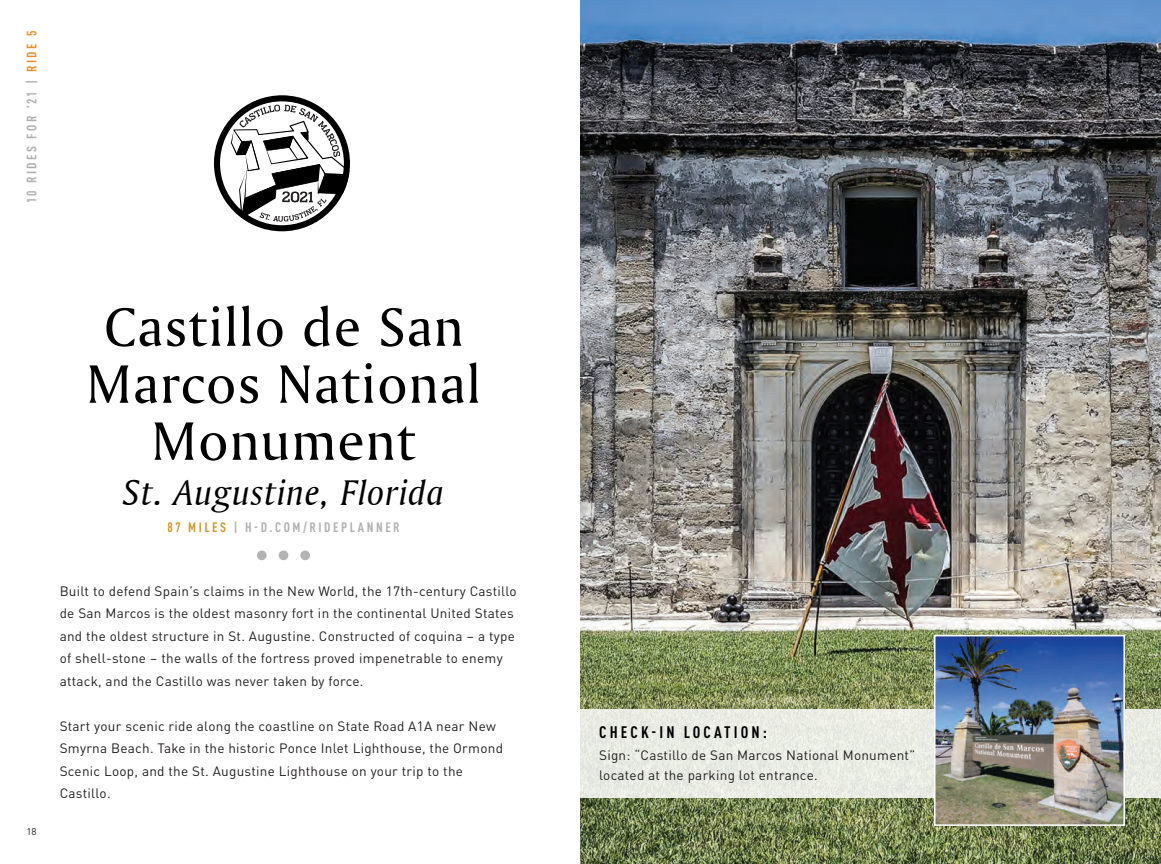
<style>
.page{position:relative;width:1161px;height:864px;background:#fff}
.page>*{position:absolute;margin:0;border:0;box-sizing:border-box;transform-origin:0 0}
.t1{font:57px/57px "Amerigo BT Roman A";letter-spacing:.02em;color:#010101;text-align:center}
.t2{font:37.5px "Amerigo BT Italic A";letter-spacing:.02em;color:#010101}
.t3{font:700 condensed 16.5px "DIN Pro";letter-spacing:.19em;color:#010101}
.t4{font:13.5px/22.5px "DIN Pro";letter-spacing:.02em;color:#231f20}
.t5{font:700 condensed 13.5px "DIN Pro";letter-spacing:.19em;color:#b2afaf}
.t6{font:9.75px "DIN Pro";color:#231f20}
.s1{color:#e39230}
.s2{color:#cc9930}
</style>
<div class="page">
<div style="left:257px;top:551px;width:10px;height:9px;background:#b3b3b3;border-radius:50%"></div>
<div style="left:279px;top:551px;width:9px;height:9px;background:#b3b3b3;border-radius:50%"></div>
<div style="left:300px;top:551px;width:10px;height:9px;background:#b3b3b3;border-radius:50%"></div>
<img style="left:580px;top:0;width:581px;height:864px">
<div style="left:580px;top:710px;width:581px;height:88px;background:#e9ebe4"></div>
<img style="left:937px;top:638px;width:185px;height:185px">
<div style="left:934px;top:635px;width:191px;height:191px;border:2px solid #fff"></div>
<svg style="left:214px;top:95px;width:136px;height:137px"></svg>
<p class="t5" style="left:22px;top:203px;width:174px;rotate:-90deg">10 RIDES FOR ’21 | <span class="s1">RIDE 5</span></p>
<p class="t6" style="left:26px;top:824px;width:12px">18</p>
<p class="t1" style="left:87px;top:297px;width:396px">Castillo de San<br>Marcos National<br>Monument</p>
<p class="t2" style="left:123px;top:469px;width:323px">St. Augustine, Florida</p>
<p class="t5" style="left:168px;top:518px;width:234px"><span class="s2">87 MILES</span> | H-D.COM/RIDEPLANNER</p>
<p class="t4" style="left:60px;top:579px;width:459px">Built to defend Spain’s claims in the New World, the 17th-century Castillo de San Marcos is the oldest masonry fort in the continental United States and the oldest structure in St. Augustine. Constructed of coquina – a type of shell-stone – the walls of the fortress proved impenetrable to enemy attack, and the Castillo was never taken by force.</p>
<p class="t4" style="left:60px;top:714px;width:445px">Start your scenic ride along the coastline on State Road A1A near New Smyrna Beach. Take in the historic Ponce Inlet Lighthouse, the Ormond Scenic Loop, and the St. Augustine Lighthouse on your trip to the Castillo.</p>
<p class="t3" style="left:599px;top:720px;width:169px">CHECK-IN LOCATION:</p>
<p class="t4" style="left:599px;top:745px;width:318px;line-height:19.5px">Sign: “Castillo de San Marcos National Monument” located at the parking lot entrance.</p>
</div>
